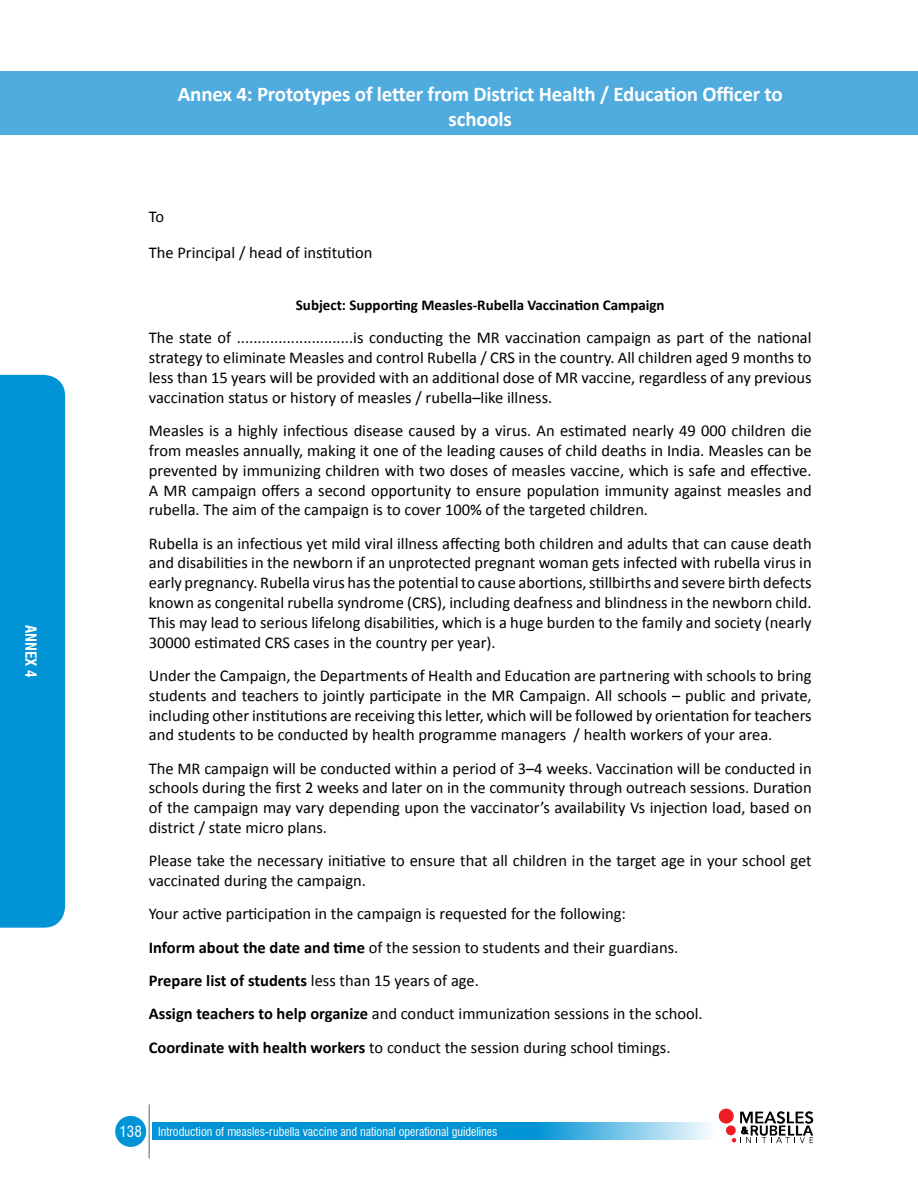
<style>
.page{position:relative;width:918px;height:1188px;background:#fff}
.page>*{position:absolute;margin:0;border:0;box-sizing:border-box;transform-origin:0 0}
.t1{font:700 21px/25.2px "Calibri";letter-spacing:-.01em;color:#fff;text-align:center}
.t2{font:16.5px/19.8px "Calibri";color:#000;text-align:justify}
.t3{font:700 15px "Calibri";color:#000}
.t4{font:700 condensed 15px "Swiss 721 BT";color:#fff}
.t5{font:condensed 12px "Swiss 721 BT";color:#fff}
.s1{font-weight:700}
.s2{font-size:15px}
</style>
<div class="page">
<div style="left:116px;top:1117px;width:29px;height:29px;background:#0093d5;border-radius:50%"></div>
<div style="left:115px;top:1116px;width:31px;height:31px;border:2px solid #0093d5;border-radius:50%"></div>
<svg style="left:152px;top:1123px;width:557px;height:17px;fill:#0093d5"></svg>
<hr style="left:148px;top:1104px;width:2px;height:54px;background:#939598">
<div style="left:719px;top:1109px;width:15px;height:15px;background:#ed1d24;border-radius:50%"></div>
<div style="left:726px;top:1125px;width:10px;height:10px;background:#ed1d24;border-radius:50%"></div>
<svg style="left:732px;top:1111px;width:81px;height:32px"></svg>
<div style="left:0;top:71px;width:918px;height:64px;background:#50abdf"></div>
<div style="left:0;top:375px;width:65px;height:553px;background:#0093d5"></div>
<p class="t4" style="left:40px;top:625px;width:54px;rotate:90deg">ANNEX 4</p>
<p class="t1" style="left:178px;top:81px;width:606px">Annex 4: Prototypes of letter from District Health / Education Officer to schools</p>
<p class="t2" style="left:149px;top:206px;width:17px">To</p>
<p class="t2" style="left:149px;top:243px;width:225px">The Principal / head of institution</p>
<p class="t3" style="left:296px;top:296px;width:370px">Subject: Supporting Measles-Rubella Vaccination Campaign</p>
<p class="t2" style="left:149px;top:328px;width:664px">The state of ............................is conducting the MR vaccination campaign as part of the national strategy to eliminate Measles and control Rubella / CRS in the country. All children aged 9 months to less than 15 years will be provided with an additional dose of MR vaccine, regardless of any previous vaccination status or history of measles / rubella–like illness.</p>
<p class="t2" style="left:149px;top:421px;width:664px">Measles is a highly infectious disease caused by a virus. An estimated nearly 49 000 children die from measles annually, making it one of the leading causes of child deaths in India. Measles can be prevented by immunizing children with two doses of measles vaccine, which is safe and effective.<br>A MR campaign offers a second opportunity to ensure population immunity against measles and rubella. The aim of the campaign is to cover 100% of the targeted children.</p>
<p class="t2" style="left:149px;top:533px;width:664px">Rubella is an infectious yet mild viral illness affecting both children and adults that can cause death and disabilities in the newborn if an unprotected pregnant woman gets infected with rubella virus in early pregnancy. Rubella virus has the potential to cause abortions, stillbirths and severe birth defects known as congenital rubella syndrome (CRS), including deafness and blindness in the newborn child.<br>This may lead to serious lifelong disabilities, which is a huge burden to the family and society (nearly 30000 estimated CRS cases in the country per year).</p>
<p class="t2" style="left:149px;top:666px;width:664px">Under the Campaign, the Departments of Health and Education are partnering with schools to bring students and teachers to jointly participate in the MR Campaign. All schools – public and private, including other institutions are receiving this letter, which will be followed by orientation for teachers and students to be conducted by health programme managers / health workers of your area.</p>
<p class="t2" style="left:149px;top:758px;width:664px">The MR campaign will be conducted within a period of 3–4 weeks. Vaccination will be conducted in schools during the first 2 weeks and later on in the community through outreach sessions. Duration of the campaign may vary depending upon the vaccinator’s availability Vs injection load, based on district / state micro plans.</p>
<p class="t2" style="left:149px;top:851px;width:664px">Please take the necessary initiative to ensure that all children in the target age in your school get vaccinated during the campaign.</p>
<p class="t2" style="left:149px;top:897px;width:555px;line-height:33.3px;text-align:left">Your active participation in the campaign is requested for the following:<br><span class="s1">Inform about the date and time</span> of the session to students and their guardians.<br><span class="s1">Prepare list of students</span> less than 15 years of age.<br><span class="s1">Assign teachers to help organize</span> and conduct immunization sessions in the school.<br><span class="s1">Coordinate with health workers</span> to conduct the session during school timings.</p>
<p class="t5" style="left:120px;top:1124px;width:380px"><span class="s2">138</span> Introduction of measles-rubella vaccine and national operational guidelines</p>
</div>
